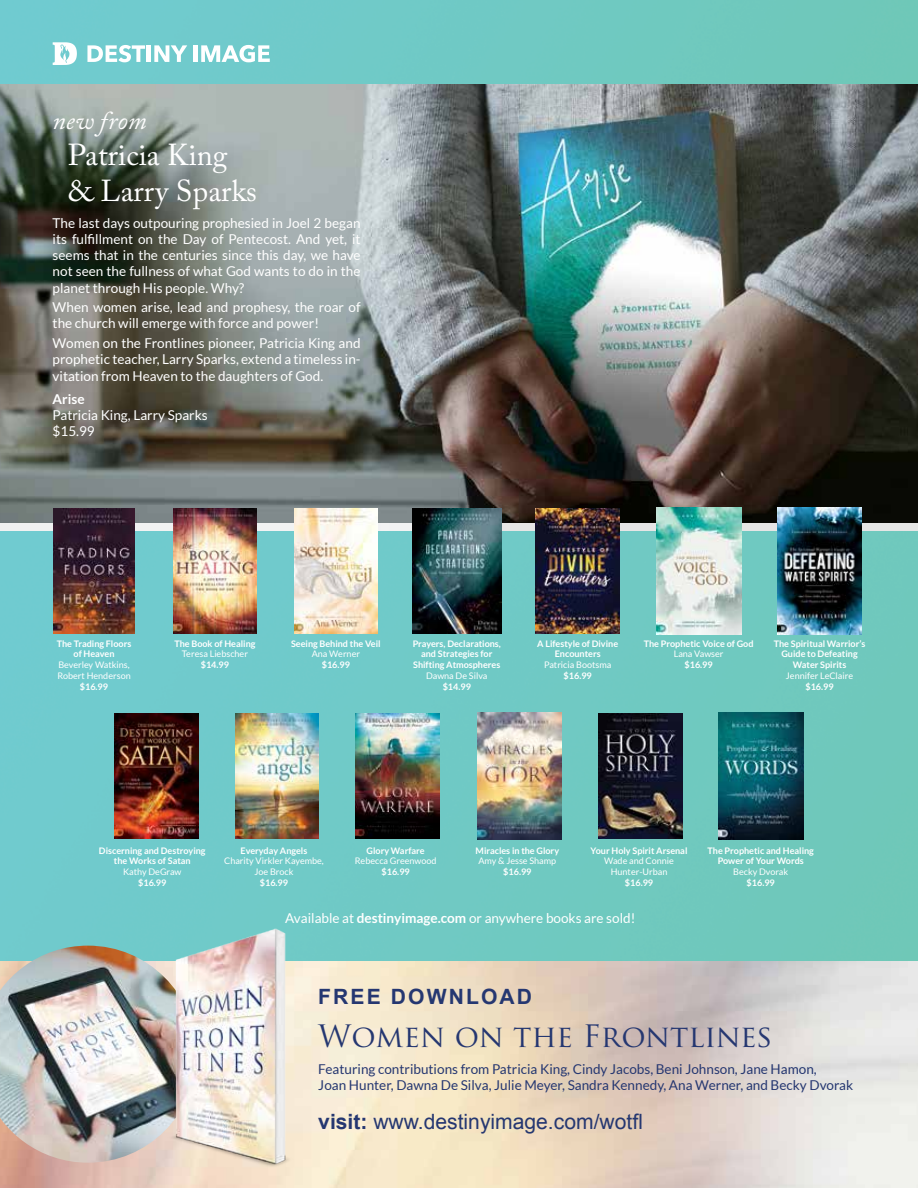
<style>
.page{position:relative;width:918px;height:1188px;background:#fff}
.page>*{position:absolute;margin:0;border:0;box-sizing:border-box;transform-origin:0 0}
.t1{font:30.15px/36.2px "Adobe Caslon Pro";color:#fff}
.t2{font:30.15px "Trajan Pro";color:#253771}
.t3{font:italic 25.65px "Adobe Caslon Pro";letter-spacing:.005em;color:#fff}
.t4{font:21.15px "Arial";color:#253771}
.t5{font:700 21.15px "Arial";letter-spacing:.1em;color:#253771}
.t6{font:13.5px/16.2px "Lato";color:#fff;text-align:justify}
.t7{font:13.5px/16.2px "Lato";color:#253771}
.t8{font:700 13.5px "Lato";color:#fff}
.t9{font:700 9px/10.8px "Lato";color:#fff;text-align:center}
.t10{font:9px/10.8px "Lato";color:#fff;text-align:center}
.s1{font-weight:700}
</style>
<div class="page">
<img style="left:0;top:0;width:918px;height:961px">
<div style="left:0;top:523px;width:918px;height:8px;background:#ebebeb"></div>
<svg style="left:53px;top:42px;width:24px;height:23px"></svg>
<svg style="left:87px;top:45px;width:58px;height:17px"></svg>
<hr style="left:147px;top:45px;width:4px;height:17px;background:#fff">
<svg style="left:154px;top:45px;width:33px;height:17px"></svg>
<hr style="left:194px;top:45px;width:4px;height:17px;background:#fff">
<svg style="left:201px;top:45px;width:69px;height:17px"></svg>
<img style="left:53px;top:509px;width:82px;height:125px">
<img style="left:173px;top:509px;width:84px;height:125px">
<img style="left:294px;top:509px;width:84px;height:125px">
<img style="left:412px;top:509px;width:90px;height:125px">
<img style="left:536px;top:509px;width:84px;height:125px">
<img style="left:656px;top:508px;width:85px;height:127px">
<img style="left:777px;top:508px;width:85px;height:127px">
<img style="left:599px;top:713px;width:83px;height:126px">
<img style="left:114px;top:713px;width:84px;height:126px">
<img style="left:235px;top:713px;width:84px;height:126px">
<img style="left:356px;top:713px;width:83px;height:126px">
<img style="left:477px;top:713px;width:85px;height:127px">
<img style="left:718px;top:713px;width:85px;height:127px">
<img style="left:0;top:946px;width:119px;height:217px">
<img style="left:119px;top:913px;width:221px;height:270px">
<h2 class="t3" style="left:53px;top:105px;width:95px">new from</h2>
<h1 class="t1" style="left:68px;top:137px;width:191px">Patricia King &amp; Larry Sparks</h1>
<p class="t6" style="left:53px;top:215px;width:309px">The last days outpouring prophesied in Joel 2 began its fulfillment on the Day of Pentecost. And yet, it seems that in the centuries since this day, we have not seen the fullness of what God wants to do in the planet through His people. Why?</p>
<p class="t6" style="left:53px;top:299px;width:309px">When women arise, lead and prophesy, the roar of the church will emerge with force and power!</p>
<p class="t6" style="left:53px;top:335px;width:309px">Women on the Frontlines pioneer, Patricia King and prophetic teacher, Larry Sparks, extend a timeless in&shy;vitation from Heaven to the daughters of God.</p>
<p class="t8" style="left:53px;top:391px;width:33px">Arise</p>
<p class="t6" style="left:53px;top:407px;width:157px">Patricia King, Larry Sparks $15.99</p>
<p class="t9" style="left:57px;top:638px;width:76px">The Trading Floors of Heaven</p>
<p class="t10" style="left:57px;top:660px;width:75px;text-align:left">Beverley Watkins,<br>Robert Henderson</p>
<p class="t9" style="left:80px;top:681px;width:30px">$16.99</p>
<p class="t9" style="left:174px;top:638px;width:83px">The Book of Healing</p>
<p class="t10" style="left:182px;top:649px;width:68px">Teresa Liebscher</p>
<p class="t9" style="left:201px;top:659px;width:30px">$14.99</p>
<p class="t9" style="left:291px;top:638px;width:91px">Seeing Behind the Veil</p>
<p class="t10" style="left:312px;top:649px;width:50px">Ana Werner</p>
<p class="t9" style="left:322px;top:659px;width:30px">$16.99</p>
<p class="t9" style="left:413px;top:638px;width:90px">Prayers, Declarations, and Strategies for<br>Shifting Atmospheres</p>
<p class="t10" style="left:426px;top:670px;width:63px">Dawna De Silva</p>
<p class="t9" style="left:443px;top:681px;width:30px">$14.99</p>
<p class="t9" style="left:537px;top:638px;width:83px">A Lifestyle of Divine<br>Encounters</p>
<p class="t10" style="left:544px;top:660px;width:69px">Patricia Bootsma</p>
<p class="t9" style="left:564px;top:670px;width:30px">$16.99</p>
<p class="t9" style="left:644px;top:638px;width:111px">The Prophetic Voice of God</p>
<p class="t10" style="left:674px;top:649px;width:51px">Lana Vawser</p>
<p class="t9" style="left:685px;top:659px;width:30px">$16.99</p>
<p class="t9" style="left:774px;top:638px;width:93px">The Spiritual Warrior’s<br>Guide to Defeating<br>Water Spirits</p>
<p class="t10" style="left:786px;top:670px;width:69px">Jennifer LeClaire</p>
<p class="t9" style="left:805px;top:681px;width:30px">$16.99</p>
<p class="t9" style="left:99px;top:845px;width:108px">Discerning and Destroying the Works of Satan</p>
<p class="t10" style="left:123px;top:867px;width:60px">Kathy DeGraw</p>
<p class="t9" style="left:138px;top:877px;width:30px">$16.99</p>
<p class="t9" style="left:241px;top:845px;width:68px">Everyday Angels</p>
<p class="t10" style="left:224px;top:856px;width:101px">Charity Virkler Kayembe,<br>Joe Brock</p>
<p class="t9" style="left:260px;top:877px;width:30px">$16.99</p>
<p class="t9" style="left:367px;top:845px;width:60px">Glory Warfare</p>
<p class="t10" style="left:355px;top:856px;width:83px">Rebecca Greenwood</p>
<p class="t9" style="left:382px;top:866px;width:30px">$16.99</p>
<p class="t9" style="left:476px;top:845px;width:85px">Miracles in the Glory</p>
<p class="t10" style="left:479px;top:856px;width:79px">Amy &amp; Jesse Shamp</p>
<p class="t9" style="left:503px;top:866px;width:30px">$16.99</p>
<p class="t9" style="left:591px;top:845px;width:98px">Your Holy Spirit Arsenal</p>
<p class="t10" style="left:604px;top:856px;width:71px">Wade and Connie<br>Hunter-Urban</p>
<p class="t9" style="left:625px;top:877px;width:30px">$16.99</p>
<p class="t6" style="left:285px;top:910px;width:352px">Available at <span class="s1">destinyimage.com</span> or anywhere books are sold!</p>
<p class="t9" style="left:708px;top:845px;width:108px">The Prophetic and Healing<br>Power of Your Words</p>
<p class="t10" style="left:733px;top:867px;width:57px">Becky Dvorak</p>
<p class="t9" style="left:747px;top:877px;width:30px">$16.99</p>
<h3 class="t5" style="left:318px;top:983px;width:215px">FREE DOWNLOAD</h3>
<h1 class="t2" style="left:318px;top:1017px;width:456px">Women on the Frontlines</h1>
<p class="t7" style="left:318px;top:1060px;width:536px">Featuring contributions from Patricia King, Cindy Jacobs, Beni Johnson, Jane Hamon,<br>Joan Hunter, Dawna De Silva, Julie Meyer, Sandra Kennedy, Ana Werner, and Becky Dvorak</p>
<h3 class="t4" style="left:318px;top:1107px;width:326px"><span class="s1">visit:</span> www.destinyimage.com/wotfl</h3>
</div>
